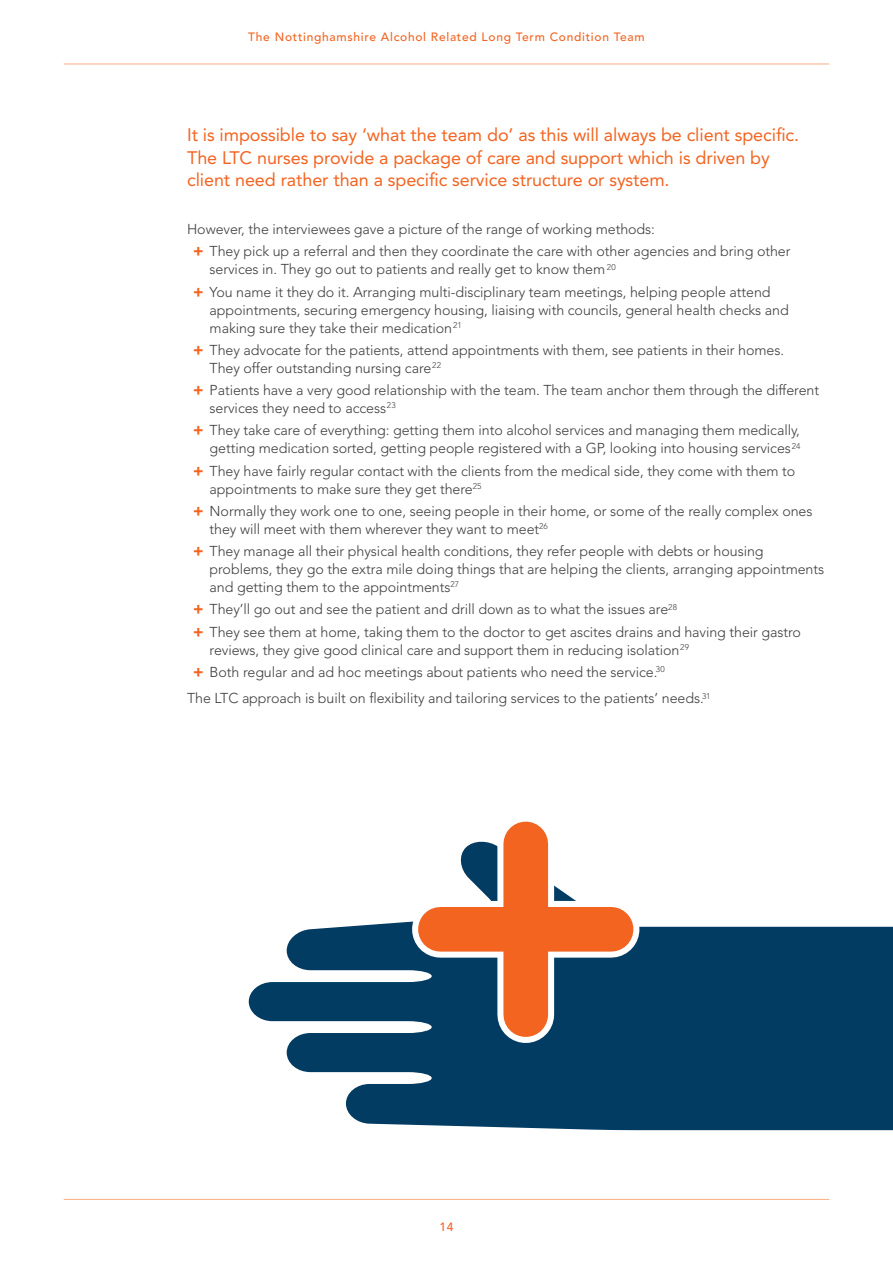
<style>
.page{position:relative;width:893px;height:1263px;background:#fff}
.page>*{position:absolute;margin:0;border:0;box-sizing:border-box;transform-origin:0 0}
.Sub_Heading_B{font:18px/22.5px "Avenir";letter-spacing:-.005em;color:#f36421}
.Body_New_Para{font:300 14.25px/18px "Avenir";letter-spacing:-.005em;color:#3e3e3f}
.Bullet_Header{font:300 14.25px "Avenir";letter-spacing:-.005em;color:#3e3e3f}
.t1{font:500 12px "Avenir";letter-spacing:.06em;color:#f36421}
.s1{font-weight:900;font-size:15.75px;color:#f36421}
</style>
<div class="page">
<hr style="left:64px;top:64px;width:765px;height:1px;background:#f9ad80">
<hr style="left:64px;top:1199px;width:765px;height:1px;background:#f9ad80">
<svg style="left:248px;top:821px;width:645px;height:310px"></svg>
<svg style="left:249px;top:840px;width:644px;height:290px;fill:#023c63"></svg>
<div style="left:497px;top:844px;width:57px;height:171px;background:#fff"></div>
<div style="left:440px;top:901px;width:171px;height:57px;background:#fff"></div>
<div style="left:503px;top:844px;width:45px;height:171px;background:#f36421"></div>
<div style="left:440px;top:907px;width:171px;height:44px;background:#f36421"></div>
<p class="t1" style="left:248px;top:30px;width:398px">The Nottinghamshire Alcohol Related Long Term Condition Team</p>
<p class="Sub_Heading_B" style="left:187px;top:124px;width:614px">It is impossible to say ‘what the team do’ as this will always be client specific.<br>The LTC nurses provide a package of care and support which is driven by client need rather than a specific service structure or system.</p>
<p class="Bullet_Header" style="left:187px;top:221px;width:469px">However, the interviewees gave a picture of the range of working methods:</p>
<p class="Body_New_Para" style="left:210px;top:242px;width:582px;text-indent:-16px"><span class="s1">+</span> They pick up a referral and then they coordinate the care with other agencies and bring other services in. They go out to patients and really get to know them <sup>20</sup></p>
<p class="Body_New_Para" style="left:210px;top:283px;width:581px;text-indent:-16px"><span class="s1">+</span> You name it they do it. Arranging multi-disciplinary team meetings, helping people attend appointments, securing emergency housing, liaising with councils, general health checks and making sure they take their medication<sup>21</sup></p>
<p class="Body_New_Para" style="left:210px;top:341px;width:576px;text-indent:-16px"><span class="s1">+</span> They advocate for the patients, attend appointments with them, see patients in their homes.<br>They offer outstanding nursing care<sup>22</sup></p>
<p class="Body_New_Para" style="left:210px;top:381px;width:611px;text-indent:-16px"><span class="s1">+</span> Patients have a very good relationship with the team. The team anchor them through the different services they need to access<sup>23</sup></p>
<p class="Body_New_Para" style="left:193px;top:421px;width:609px;text-align:right"><span class="s1">+</span> They take care of everything: getting them into alcohol services and managing them medically, getting medication sorted, getting people registered with a GP, looking into housing services<sup>24</sup></p>
<p class="Body_New_Para" style="left:210px;top:462px;width:587px;text-indent:-16px"><span class="s1">+</span> They have fairly regular contact with the clients from the medical side, they come with them to appointments to make sure they get there<sup>25</sup></p>
<p class="Body_New_Para" style="left:210px;top:502px;width:604px;text-indent:-16px"><span class="s1">+</span> Normally they work one to one, seeing people in their home, or some of the really complex ones they will meet with them wherever they want to meet<sup>26</sup></p>
<p class="Body_New_Para" style="left:210px;top:542px;width:616px;text-indent:-16px"><span class="s1">+</span> They manage all their physical health conditions, they refer people with debts or housing problems, they go the extra mile doing things that are helping the clients, arranging appointments and getting them to the appointments<sup>27</sup></p>
<p class="Body_New_Para" style="left:193px;top:600px;width:485px"><span class="s1">+</span> They’ll go out and see the patient and drill down as to what the issues are<sup>28</sup></p>
<p class="Body_New_Para" style="left:210px;top:623px;width:593px;text-indent:-16px"><span class="s1">+</span> They see them at home, taking them to the doctor to get ascites drains and having their gastro reviews, they give good clinical care and support them in reducing isolation<sup>29</sup></p>
<p class="Body_New_Para" style="left:193px;top:663px;width:473px"><span class="s1">+</span> Both regular and ad hoc meetings about patients who need the service.<sup>30</sup></p>
<p class="Body_New_Para" style="left:187px;top:689px;width:525px">The LTC approach is built on flexibility and tailoring services to the patients’ needs.<sup>31</sup></p>
<p class="t1" style="left:439px;top:1220px;width:16px">14</p>
</div>
